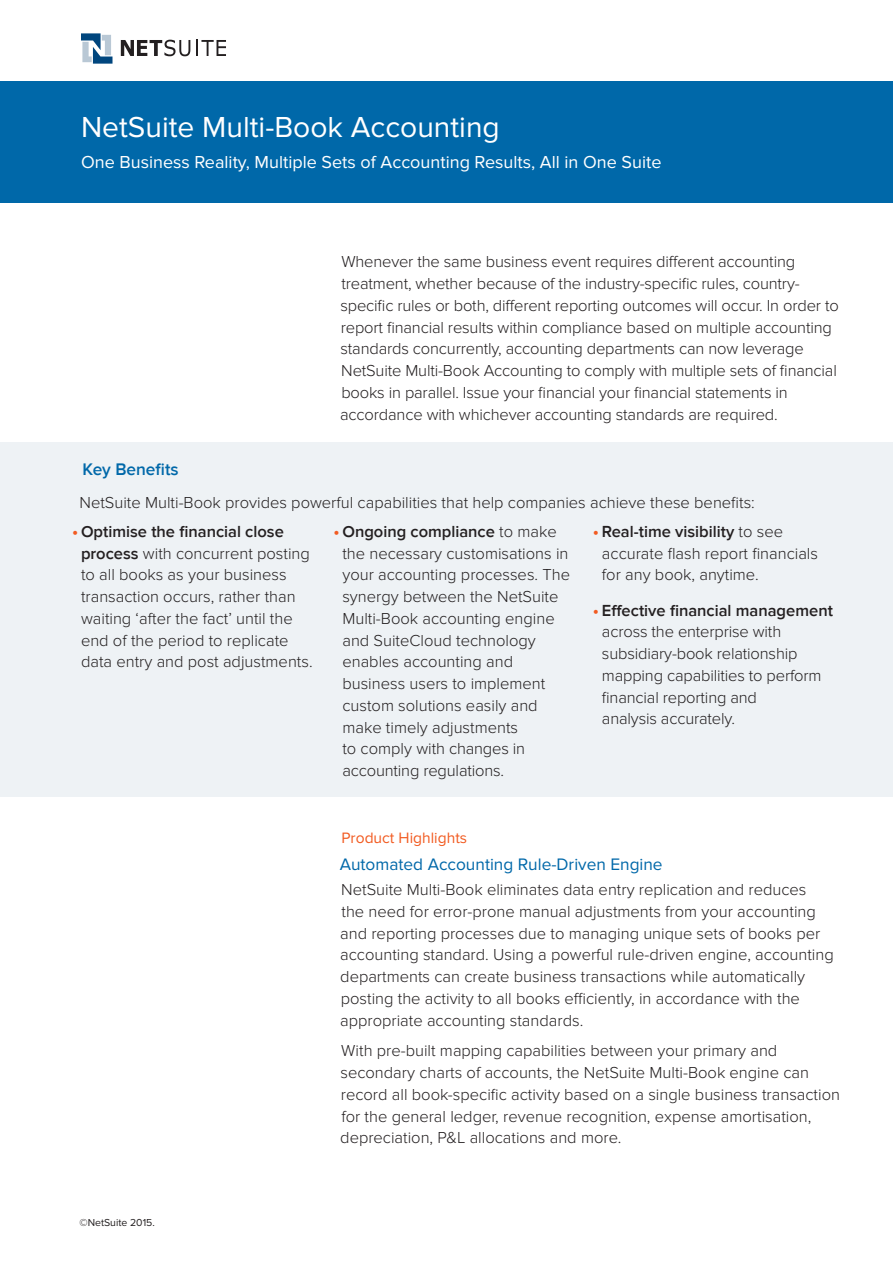
<style>
.page{position:relative;width:893px;height:1263px;background:#fff}
.page>*{position:absolute;margin:0;border:0;box-sizing:border-box;transform-origin:0 0}
.t1{font:30px "Proxima Nova";color:#fff}
.t2{font:18px "Proxima Nova";color:#fff}
.t3{font:17.25px "Proxima Nova";color:#0068a9}
.t4{font:600 17.25px "Proxima Nova";color:#0068a9}
.t5{font:300 16.5px/21.8px "Proxima Nova";color:#231f20}
.t6{font:15.6px "Proxima Nova";color:#f25b21}
.t7{font:10.5px "Proxima Nova";color:#231f20}
.s1{font-weight:600;font-size:17.25px;color:#f25b21}
.s2{font-weight:600}
</style>
<div class="page">
<svg style="left:81px;top:33px;width:31px;height:31px"></svg>
<svg style="left:121px;top:40px;width:69px;height:16px"></svg>
<svg style="left:196px;top:40px;width:30px;height:16px"></svg>
<div style="left:0;top:81px;width:893px;height:121px;background:#0068a9"></div>
<div style="left:0;top:442px;width:893px;height:354px;background:#eef2f5"></div>
<h1 class="t1" style="left:81px;top:110px;width:420px">NetSuite Multi-Book Accounting</h1>
<p class="t2" style="left:81px;top:152px;width:582px">One Business Reality, Multiple Sets of Accounting Results, All in One Suite</p>
<p class="t5" style="left:340px;top:251px;width:500px">Whenever the same business event requires different accounting treatment, whether because of the industry-specific rules, country&shy;specific rules or both, different reporting outcomes will occur. In order to report financial results within compliance based on multiple accounting standards concurrently, accounting departments can now leverage NetSuite Multi-Book Accounting to comply with multiple sets of financial books in parallel. Issue your financial your financial statements in accordance with whichever accounting standards are required.</p>
<p class="t4" style="left:82px;top:459px;width:98px">Key Benefits</p>
<p class="t5" style="left:80px;top:492px;width:677px">NetSuite Multi-Book provides powerful capabilities that help companies achieve these benefits:</p>
<p class="t5" style="left:81px;top:521px;width:233px;text-indent:-9px"><span class="s1">•</span> <span class="s2">Optimise the financial close process</span> with concurrent posting to all books as your business transaction occurs, rather than waiting ‘after the fact’ until the end of the period to replicate data entry and post adjustments.</p>
<p class="t5" style="left:342px;top:521px;width:229px;text-indent:-9px"><span class="s1">•</span> <span class="s2">Ongoing compliance</span> to make the necessary customisations in your accounting processes. The synergy between the NetSuite<br>Multi-Book accounting engine and SuiteCloud technology enables accounting and business users to implement custom solutions easily and make timely adjustments<br>to comply with changes in accounting regulations.</p>
<p class="t5" style="left:602px;top:521px;width:218px;text-indent:-9px"><span class="s1">•</span> <span class="s2">Real-time visibility</span> to see accurate flash report financials for any book, anytime.</p>
<p class="t5" style="left:602px;top:599px;width:233px;text-indent:-9px"><span class="s1">•</span> <span class="s2">Effective financial management </span>across the enterprise with subsidiary-book relationship mapping capabilities to perform financial reporting and<br>analysis accurately.</p>
<p class="t7" style="left:79px;top:1217px;width:77px">©NetSuite 2015.</p>
<p class="t6" style="left:341px;top:828px;width:127px">Product Highlights</p>
<p class="t3" style="left:340px;top:855px;width:324px">Automated Accounting Rule-Driven Engine</p>
<p class="t5" style="left:340px;top:879px;width:495px">NetSuite Multi-Book eliminates data entry replication and reduces<br>the need for error-prone manual adjustments from your accounting and reporting processes due to managing unique sets of books per accounting standard. Using a powerful rule-driven engine, accounting departments can create business transactions while automatically posting the activity to all books efficiently, in accordance with the appropriate accounting standards.</p>
<p class="t5" style="left:340px;top:1040px;width:501px">With pre-built mapping capabilities between your primary and secondary charts of accounts, the NetSuite Multi-Book engine can record all book-specific activity based on a single business transaction for the general ledger, revenue recognition, expense amortisation, depreciation, P&amp;L allocations and more.</p>
</div>
